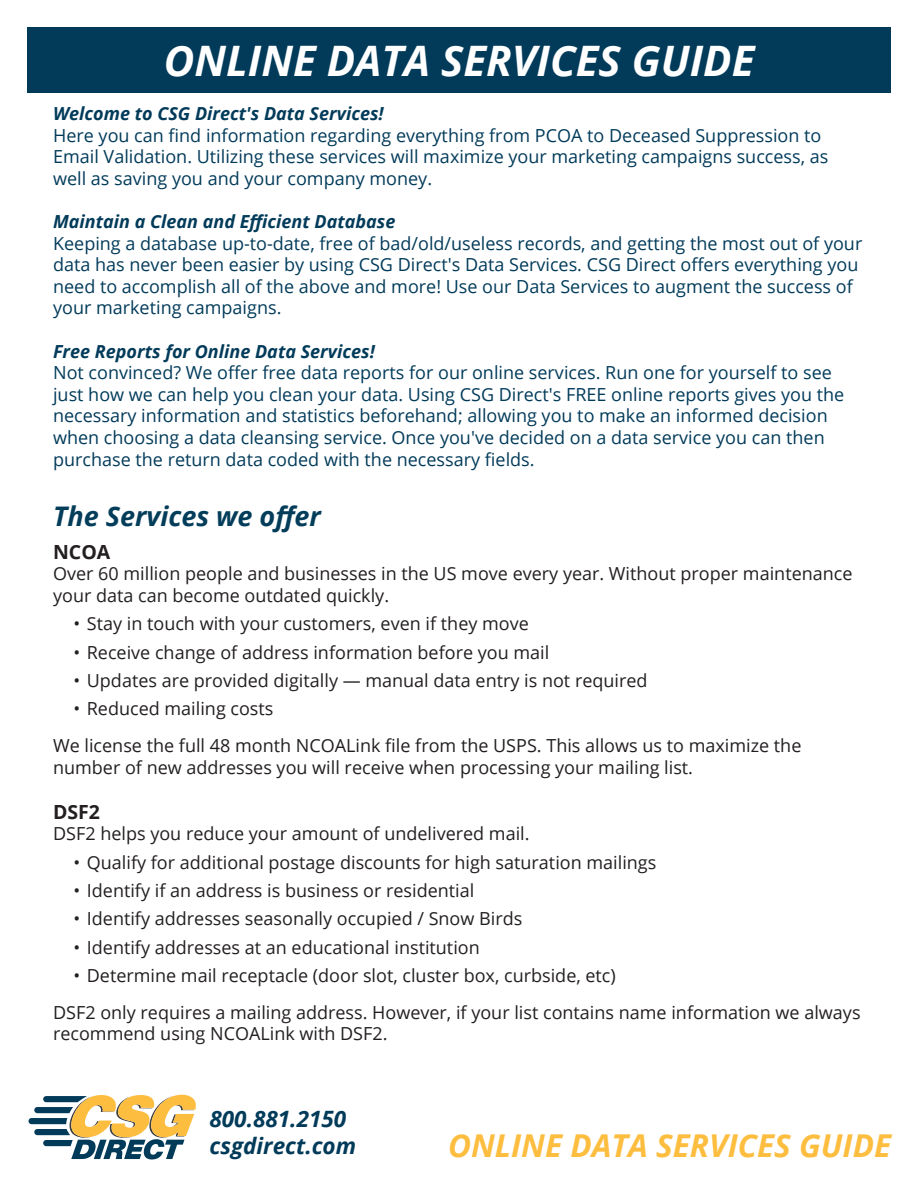
<style>
.page{position:relative;width:918px;height:1188px;background:#fff}
.page>*{position:absolute;margin:0;border:0;box-sizing:border-box;transform-origin:0 0}
.t1{font:italic 700 42px "Open Sans";color:#fff}
.t2{font:italic 700 31.5px "Open Sans";color:#fdbd3e}
.t3{font:italic 700 27px "Open Sans";color:#033d5a}
.t4{font:italic 700 22.5px/27px "Open Sans";color:#023b5a}
.t5{font:700 19.5px "Open Sans";color:#231f20}
.t6{font:18px/36.6px "Open Sans";color:#231f20}
.t7{font:18px/21.6px "Open Sans";color:#023b5a}
.t8{font:italic 700 18px "Open Sans";color:#023b5a}
</style>
<div class="page">
<svg style="left:28px;top:1095px;width:168px;height:64px"></svg>
<div style="left:27px;top:27px;width:864px;height:66px;background:#023b5a"></div>
<h1 class="t1" style="left:164px;top:31px;width:592px">ONLINE DATA SERVICES GUIDE</h1>
<p class="t8" style="left:53px;top:101px;width:332px">Welcome to CSG Direct's Data Services!</p>
<p class="t7" style="left:53px;top:124px;width:777px">Here you can find information regarding everything from PCOA to Deceased Suppression to<br>Email Validation. Utilizing these services will maximize your marketing campaigns success, as well as saving you and your company money.</p>
<p class="t8" style="left:53px;top:209px;width:344px">Maintain a Clean and Efficient Database</p>
<p class="t7" style="left:53px;top:232px;width:811px">Keeping a database up-to-date, free of bad/old/useless records, and getting the most out of your data has never been easier by using CSG Direct's Data Services. CSG Direct offers everything you need to accomplish all of the above and more! Use our Data Services to augment the success of your marketing campaigns.</p>
<p class="t8" style="left:53px;top:338px;width:323px">Free Reports for Online Data Services!</p>
<p class="t7" style="left:53px;top:361px;width:793px">Not convinced? We offer free data reports for our online services. Run one for yourself to see just how we can help you clean your data. Using CSG Direct's FREE online reports gives you the necessary information and statistics beforehand; allowing you to make an informed decision when choosing a data cleansing service. Once you've decided on a data service you can then purchase the return data coded with the necessary fields.</p>
<h3 class="t3" style="left:53px;top:498px;width:269px">The Services we offer</h3>
<p class="t5" style="left:53px;top:538px;width:59px">NCOA</p>
<p class="t6" style="left:53px;top:563px;width:801px;line-height:21.6px">Over 60 million people and businesses in the US move every year. Without proper maintenance your data can become outdated quickly.</p>
<p class="t6" style="left:73px;top:605px;width:457px">• Stay in touch with your customers, even if they move</p>
<p class="t6" style="left:73px;top:633px;width:478px">• Receive change of address information before you mail</p>
<p class="t6" style="left:73px;top:662px;width:576px">• Updates are provided digitally — manual data entry is not required</p>
<p class="t6" style="left:53px;top:690px;width:750px;text-indent:20px">• Reduced mailing costs<br>We license the full 48 month NCOALink file from the USPS. This allows us to maximize the</p>
<p class="t6" style="left:53px;top:748px;width:642px">number of new addresses you will receive when processing your mailing list.</p>
<p class="t5" style="left:53px;top:798px;width:49px">DSF2</p>
<p class="t6" style="left:53px;top:815px;width:478px">DSF2 helps you reduce your amount of undelivered mail.</p>
<p class="t6" style="left:73px;top:843px;width:585px">• Qualify for additional postage discounts for high saturation mailings</p>
<p class="t6" style="left:73px;top:872px;width:403px">• Identify if an address is business or residential</p>
<p class="t6" style="left:73px;top:900px;width:451px">• Identify addresses seasonally occupied / Snow Birds</p>
<p class="t6" style="left:73px;top:928px;width:408px">• Identify addresses at an educational institution</p>
<p class="t6" style="left:53px;top:957px;width:809px;text-indent:20px">• Determine mail receptacle (door slot, cluster box, curbside, etc)<br>DSF2 only requires a mailing address. However, if your list contains name information we always</p>
<p class="t6" style="left:53px;top:1015px;width:336px">recommend using NCOALink with DSF2.</p>
<p class="t4" style="left:210px;top:1105px;width:148px">800.881.2150 csgdirect.com</p>
<h2 class="t2" style="left:448px;top:1123px;width:445px">ONLINE DATA SERVICES GUIDE</h2>
</div>
